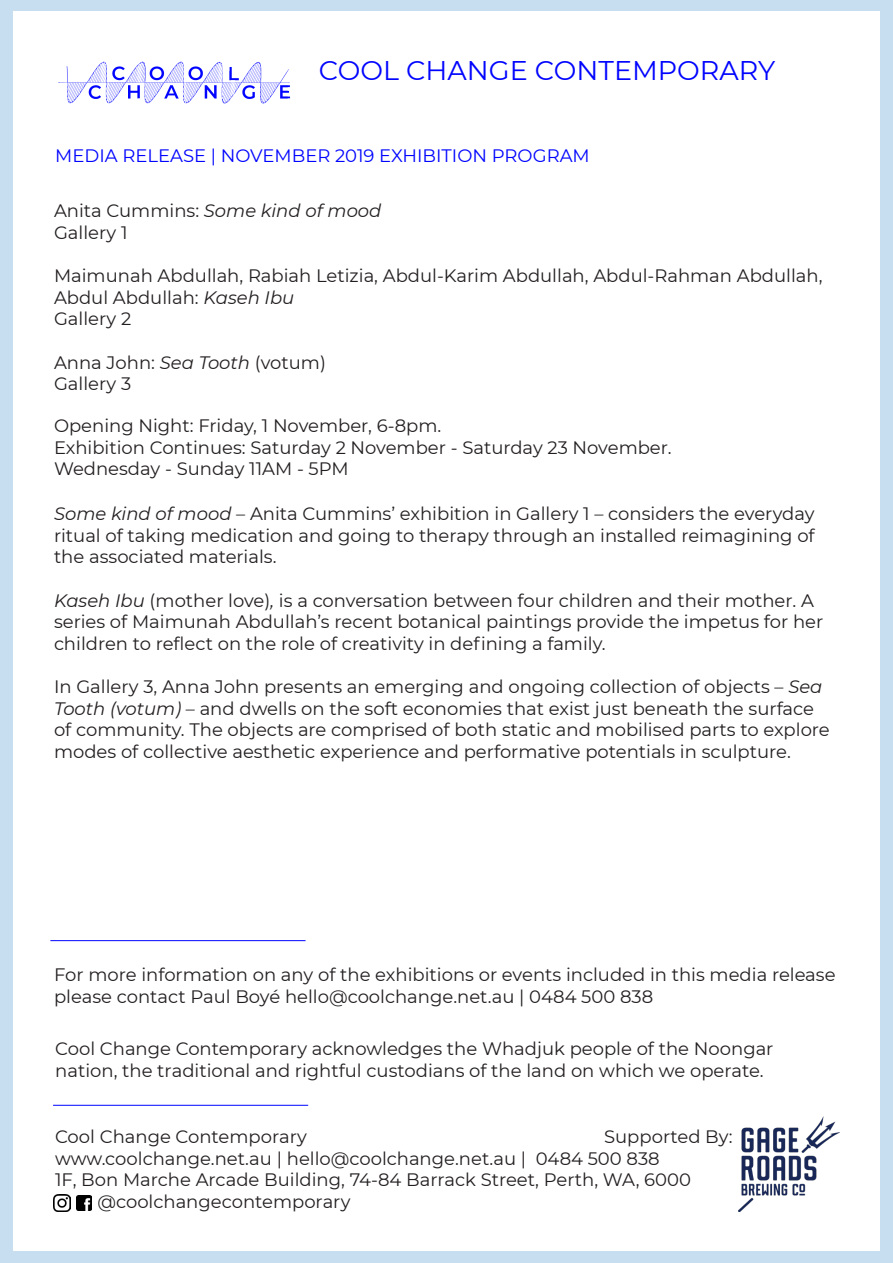
<style>
.page{position:relative;width:893px;height:1263px;background:#c7def0}
.page>*{position:absolute;margin:0;border:0;box-sizing:border-box;transform-origin:0 0}
.t1{font:27px "Montserrat";color:#0104ff}
.t2{font:18px/21.6px "Montserrat";color:#231f20}
.t3{font:18px "Montserrat";color:#0104ff}
.t4{font:italic 18px "Montserrat";color:#231f20}
.s1{font-style:normal}
.s2{font-style:italic}
</style>
<div class="page">
<div style="left:13px;top:12px;width:867px;height:1239px;background:#fff"></div>
<img style="left:48px;top:11px;width:254px;height:93px">
<hr style="left:53px;top:1105px;width:255px;height:1px;background:#0104ff">
<img style="left:53px;top:1195px;width:17px;height:17px">
<img style="left:76px;top:1196px;width:15px;height:15px">
<hr style="left:50px;top:940px;width:256px;height:1px;background:#0104ff">
<img style="left:738px;top:1117px;width:101px;height:95px">
<p class="t1" style="left:319px;top:52px;width:458px">COOL CHANGE CONTEMPORARY</p>
<p class="t3" style="left:55px;top:143px;width:536px">MEDIA RELEASE | NOVEMBER 2019 EXHIBITION PROGRAM</p>
<p class="t4" style="left:54px;top:198px;width:329px"><span class="s1">Anita Cummins:</span> Some kind of mood</p>
<p class="t2" style="left:54px;top:221px;width:75px">Gallery 1</p>
<p class="t2" style="left:54px;top:264px;width:770px">Maimunah Abdullah, Rabiah Letizia, Abdul-Karim Abdullah, Abdul-Rahman Abdullah,<br>Abdul Abdullah: <span class="s2">Kaseh Ibu</span></p>
<p class="t2" style="left:54px;top:307px;width:79px">Gallery 2</p>
<p class="t2" style="left:54px;top:351px;width:273px">Anna John: <span class="s2">Sea Tooth</span> (votum)</p>
<p class="t2" style="left:54px;top:372px;width:79px">Gallery 3</p>
<p class="t2" style="left:54px;top:414px;width:389px">Opening Night: Friday, 1 November, 6-8pm.</p>
<p class="t2" style="left:54px;top:436px;width:619px">Exhibition Continues: Saturday 2 November - Saturday 23 November.</p>
<p class="t2" style="left:54px;top:457px;width:296px">Wednesday - Sunday 11AM - 5PM</p>
<p class="t2" style="left:54px;top:502px;width:762px;text-align:justify"><span class="s2">Some kind of mood –</span> Anita Cummins’ exhibition in Gallery 1 <span class="s2">–</span> considers the everyday ritual of taking medication and going to therapy through an installed reimagining of the associated materials.</p>
<p class="t2" style="left:54px;top:589px;width:771px"><span class="s2">Kaseh Ibu</span> (mother love)<span class="s2">,</span> is a conversation between four children and their mother. A series of Maimunah Abdullah’s recent botanical paintings provide the impetus for her children to reflect on the role of creativity in defining a family.</p>
<p class="t2" style="left:54px;top:675px;width:777px">In Gallery 3, Anna John presents an emerging and ongoing collection of objects – <span class="s2">Sea Tooth (votum)</span> – and dwells on the soft economies that exist just beneath the surface of community. The objects are comprised of both static and mobilised parts to explore modes of collective aesthetic experience and performative potentials in sculpture.</p>
<p class="t2" style="left:54px;top:963px;width:783px">For more information on any of the exhibitions or events included in this media release please contact Paul Boyé hello@coolchange.net.au | 0484 500 838</p>
<p class="t2" style="left:55px;top:1037px;width:720px">Cool Change Contemporary acknowledges the Whadjuk people of the Noongar</p>
<p class="t2" style="left:55px;top:1059px;width:710px">nation, the traditional and rightful custodians of the land on which we operate.</p>
<p class="t2" style="left:55px;top:1125px;width:253px">Cool Change Contemporary</p>
<p class="t2" style="left:604px;top:1125px;width:130px">Supported By:</p>
<p class="t2" style="left:55px;top:1147px;width:606px">www.coolchange.net.au | hello@coolchange.net.au | 0484 500 838</p>
<p class="t2" style="left:55px;top:1168px;width:637px">1F, Bon Marche Arcade Building, 74-84 Barrack Street, Perth, WA, 6000</p>
<p class="t2" style="left:98px;top:1190px;width:255px">@coolchangecontemporary</p>
</div>
